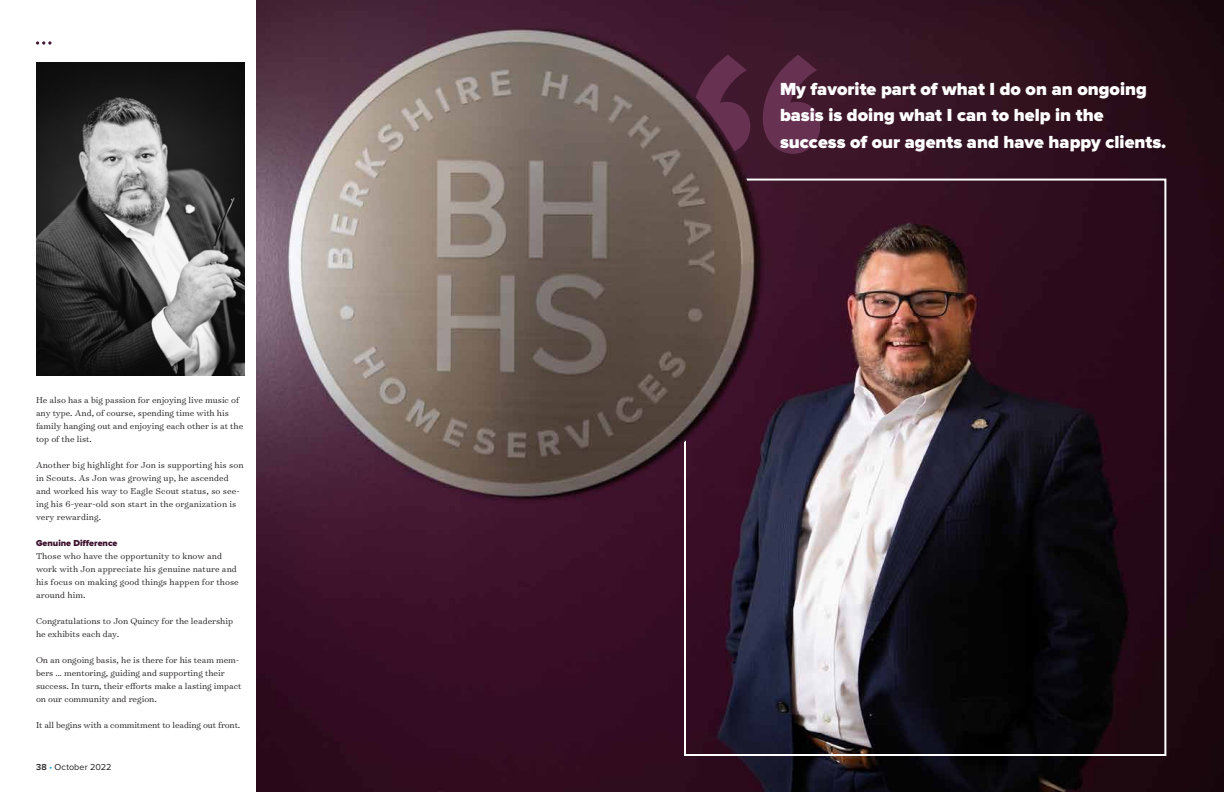
<style>
.page{position:relative;width:1224px;height:792px;background:#fff}
.page>*{position:absolute;margin:0;border:0;box-sizing:border-box;transform-origin:0 0}
.t1{font:900 18.1px/26.1px "Proxima Nova";color:#fff}
.t2{font:300 9.8px/13px "Surveyor Text";color:#231f20}
.t3{font:900 9px "Proxima Nova";color:#3f142f}
.t4{font:9px "Proxima Nova";letter-spacing:.01em;color:#231f20}
.s1{font-weight:600}
.s2{color:#19a8e0}
</style>
<div class="page">
<img style="left:257px;top:0;width:967px;height:792px">
<img style="left:36px;top:62px;width:209px;height:313px">
<svg style="left:36px;top:41px;width:15px;height:4px"></svg>
<svg style="left:693px;top:55px;width:127px;height:99px;background:#552641"></svg>
<img style="left:276px;top:21px;width:486px;height:486px;border-radius:243px">
<p class="t2" style="left:36px;top:393px;width:209px">He also has a big passion for enjoying live music of any type. And, of course, spending time with his family hanging out and enjoying each other is at the top of the list.</p>
<p class="t2" style="left:36px;top:458px;width:209px">Another big highlight for Jon is supporting his son in Scouts. As Jon was growing up, he ascended and worked his way to Eagle Scout status, so see&shy;ing his 6-year-old son start in the organization is very rewarding.</p>
<p class="t3" style="left:36px;top:539px;width:83px">Genuine Difference</p>
<p class="t2" style="left:36px;top:549px;width:204px">Those who have the opportunity to know and work with Jon appreciate his genuine nature and his focus on making good things happen for those around him.</p>
<p class="t2" style="left:36px;top:614px;width:199px">Congratulations to Jon Quincy for the leadership he exhibits each day.</p>
<p class="t2" style="left:36px;top:653px;width:207px">On an ongoing basis, he is there for his team mem&shy;bers … mentoring, guiding and supporting their success. In turn, their efforts make a lasting impact on our community and region.</p>
<p class="t2" style="left:36px;top:718px;width:206px">It all begins with a commitment to leading out front.</p>
<p class="t4" style="left:36px;top:762px;width:77px"><span class="s1">38</span> <span class="s2">•</span> October 2022</p>
<h1 class="t1" style="left:780px;top:77px;width:388px">My favorite part of what I do on an ongoing basis is doing what I can to help in the success of our agents and have happy clients.</h1>
</div>
